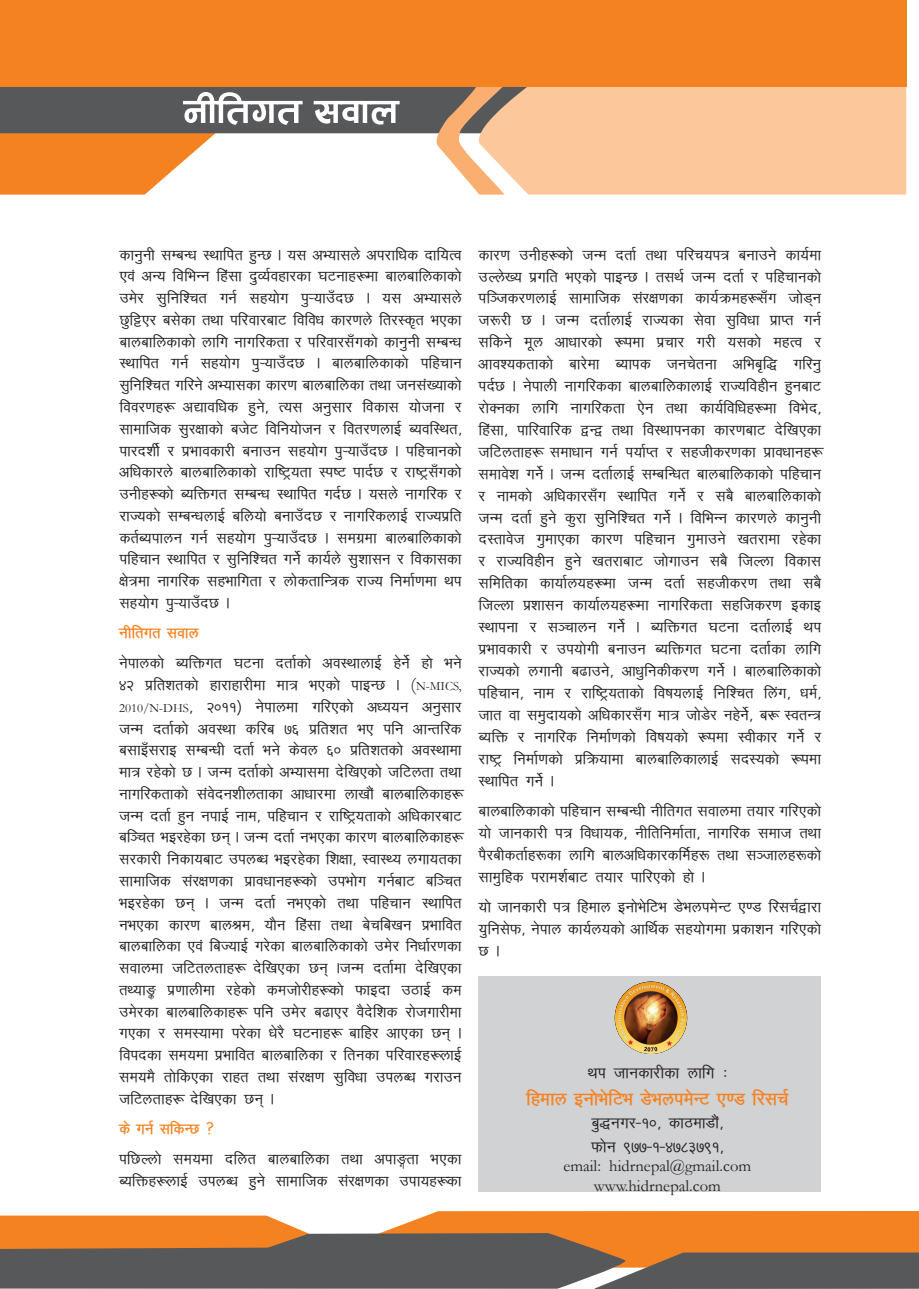
<style>
.page{position:relative;width:919px;height:1289px;background:#fff}
.page>*{position:absolute;margin:0;border:0;box-sizing:border-box;transform-origin:0 0}
.t1{font:800 22.5px "Shreenath";color:#f58220}
.t2{font:700 19.5px/23.4px "Shreenath";color:#231f20}
.t3{font:700 18.75px/21.8px "Shreenath";color:#231f20}
.t4{font:800 18.75px "Shreenath";color:#f58220}
.t5{font:16.5px/19.8px "Garamond";color:#231f20;text-align:center}
.s1{font-family:"Garamond";font-weight:400}
.s2{font-family:"Garamond";font-weight:400;font-size:12.75px}
</style>
<div class="page">
<svg style="left:0;top:133px;width:218px;height:62px"></svg>
<div style="left:0;top:86px;width:430px;height:47px;background:#57585a"></div>
<svg style="left:430px;top:86px;width:40px;height:98px"></svg>
<svg style="left:470px;top:86px;width:436px;height:109px;background:#f8c69a"></svg>
<div style="left:0;top:0;width:906px;height:86px;background:#f58220"></div>
<svg style="left:0;top:1211px;width:918px;height:77px;background:#a0734e"></svg>
<svg style="left:183px;top:92px;width:216px;height:33px"></svg>
<div style="left:478px;top:975px;width:343px;height:216px;background:#d1d2d4"></div>
<img style="left:614px;top:981px;width:73px;height:72px;border-radius:50%">
<p class="t3" style="left:119px;top:246px;width:350px">sfg'gL ;DaGw :yflkt x'G5 . o; cEof;n]ck/flws bfloTj Pj+ cGo ljleGg lx+;f b'Jo{jxf/sf 36gfx¿df afnaflnsfsf] pd]/ ;'lglZrt ug{ ;xof]u k'¥ofpFb5 . o; cEof;n] 5'l§P/ a;]sf tyf kl/jf/af6 ljljw sf/0fn]lt/:s[t ePsf afnaflnsfsf]nflu gful/stf / kl/jf/;Fusf]sfg'gL ;DaGw :yflkt ug{ ;xof]u k'¥ofpFb5 . afnaflnsfsf] klxrfg ;'lglZrt ul/g]cEof;sf sf/0f afnaflnsf tyf hg;+Vofsf] ljj/0fx¿ cBfjlws x'g], To; cg';f/ ljsf; of]hgf / ;fdflhs ;'/Iffsf] ah]6 ljlgof]hg / ljt/0fnfO{ Aojl:yt, kf/bzL{ / k|efjsf/L agfpg ;xof]u k'¥ofpFb5 . klxrfgsf] clwsf/n] afnaflnsfsf] /fli6«otf :ki6 kfb{5 / /fi6«;Fusf] pgLx¿sf] AolQmut ;DaGw :yflkt ub{5 . o;n] gful/s / /fHosf] ;DaGwnfO{ alnof] agfpFb5 / gful/snfO{ /fHok|lt st{Aokfng ug{ ;xof]u k'¥ofpFb5 . ;du|df afnaflnsfsf] klxrfg :yflkt / ;'lglZrt ug]{ sfo{n];'zf;g / ljsf;sf If]qdf gful/s ;xeflutf / nf]stflGqs /fHo lgdf{0fdf yk ;xof]u k'¥ofpFb5 .</p>
<p class="t4" style="left:119px;top:625px;width:81px">gLltut ;jfn</p>
<p class="t3" style="left:119px;top:654px;width:350px">g]kfnsf] AolQmut 36gf btf{sf] cj:yfnfO{ x]g]{ xf] eg] $@ k|ltztsf] xf/fxf/Ldf dfq ePsf] kfOG5 . <span class="s1">(</span><span class="s2">N-MICS, 2010/N-DHS</span>, @)!!_ g]kfndf ul/Psf] cWoog cg';f/ hGd btf{sf] cj:yf sl/a &amp;^ k|ltzt eP klg cfGtl/s a;fOF;/fO ;DaGwL btf{ eg] s]jn ^) k|ltztsf] cj:yfdf dfq /x]sf]5 . hGd btf{sf]cEof;df b]lvPsf]hl6ntf tyf gful/stfsf] ;+j]bgzLntfsf cfwf/df nfvf}+ afnaflnsfx¿ hGd btf{ x'g gkfO{ gfd, klxrfg / /fli6«otfsf]clwsf/af6 al~rt eO/x]sf 5g\ . hGd btf{ gePsf sf/0f afnaflnsfx¿ ;/sf/L lgsfoaf6 pknAw eO/x]sf lzIff, :jf:Yo nufotsf ;fdflhs ;+/If0fsf k|fjwfgx¿sf] pkef]u ug{af6 al~rt eO/x]sf 5g\ . hGd btf{ gePsf] tyf klxrfg :yflkt gePsf sf/0f afn&gt;d, of}g lx+;f tyf a]rlavg k|efljt afnaflnsf Pj+ laHofO{ u/]sf afnaflnsfsf]pd]/ lgwf{/0fsf ;jfndf hl6tntfx¿ b]lvPsf 5g\ .hGd btf{df b]lvPsf tYofÍ k|0ffnLdf /x]sf] sdhf]/Lx¿sf] kmfObf p7fO{ sd pd]/sf afnaflnsfx¿ klg pd]/ a9fP/ j}b]lzs /f]huf/Ldf uPsf / ;d:ofdf k/]sf w]/} 36gfx¿ aflx/ cfPsf 5g\ . ljkbsf ;dodf k|efljt afnaflnsf / ltgsf kl/jf/x¿nfO{ ;dod} tf]lsPsf /fxt tyf ;+/If0f ;'ljwf pknAw u/fpg hl6ntfx¿ b]lvPsf 5g\ .</p>
<p class="t4" style="left:119px;top:1120px;width:96px">s]ug{ ;lsG5 &lt;</p>
<p class="t3" style="left:119px;top:1150px;width:344px">kl5Nnf] ;dodf blnt afnaflnsf tyf ckfËtf ePsf<br>AolQmx¿nfO{ pknAw x'g] ;fdflhs ;+/If0fsf pkfox¿sf</p>
<p class="t3" style="left:478px;top:246px;width:351px">sf/0f pgLx¿sf] hGd btf{ tyf kl/rokq agfpg] sfo{df pNn]Vo k|ult ePsf] kfOG5 . t;y{ hGd btf{ / klxrfgsf] kl~hs/0fnfO{ ;fdflhs ;+/If0fsf sfo{qmdx¿;Fu hf]8\g h?/L 5 . hGd btf{nfO{ /fHosf ;]jf ;'ljwf k|fKt ug{ ;lsg] d"n cfwf/sf] ¿kdf k|rf/ u/L o;sf] dxTj / cfjZostfsf] af/]df Aofks hgr]tgf clea[l4 ul/g' kb{5 . g]kfnL gful/ssf afnaflnsfnfO{ /fHoljxLg x'gaf6 /f]Sgsf nflu gful/stf P]g tyf sfo{ljlwx¿df lje]b, lx+;f, kfl/jfl/s åGå tyf lj:yfkgsf sf/0faf6 b]lvPsf hl6ntfx¿ ;dfwfg ug{ kof{Kt / ;xhLs/0fsf k|fjwfgx¿ ;dfj]z ug]{ . hGd btf{nfO{ ;DalGwt afnaflnsfsf] klxrfg / gfdsf] clwsf/;Fu :yflkt ug]{ / ;a} afnaflnsfsf] hGd btf{ x'g] s'/f ;'lglZrt ug]{ . ljleGg sf/0fn] sfg'gL b:tfj]h u'dfPsf sf/0f klxrfg u'dfpg] vt/fdf /x]sf / /fHoljxLg x'g] vt/faf6 hf]ufpg ;a} lhNnf ljsf; ;ldltsf sfof{nox¿df hGd btf{ ;xhLs/0f tyf ;a} lhNnf k|zf;g sfof{nox¿df gful/stf ;xlhs/0f OsfO :yfkgf / ;~rfng ug]{ . AolQmut 36gf btf{nfO{ yk k|efjsf/L / pkof]uL agfpg AolQmut 36gf btf{sf nflu /fHosf] nufgL a9fpg], cfw'lgsLs/0f ug]{ . afnaflnsfsf] klxrfg, gfd / /fli6«otfsf] ljifonfO{ lglZrt ln+u, wd{, hft jf ;d'bfosf]clwsf/;Fu dfq hf]8]/ gx]g]{, a¿ :jtGq AolQm / gful/s lgdf{0fsf] ljifosf] ¿kdf :jLsf/ ug]{ / /fi6« lgdf{0fsf] k|lqmofdf afnaflnsfnfO{ ;b:osf] ¿kdf :yflkt ug]{ .</p>
<p class="t3" style="left:478px;top:802px;width:350px">afnaflnsfsf]klxrfg ;DaGwL gLltut ;jfndf tof/ ul/Psf] of] hfgsf/L kq ljwfos, gLltlgdf{tf, gful/s ;dfh tyf k}/aLstf{x?sf nflu afnclwsf/sld{x? tyf ;~hfnx?sf] ;fd'lxs k/fdz{af6 tof/ kfl/Psf] xf] .</p>
<p class="t3" style="left:478px;top:898px;width:350px">of]hfgsf/L kq lxdfn Ogf]e]l6e 8]enkd]G6 P08 l/;r{åf/f o'lg;]km, g]kfn sfo{nosf]cfly{s ;xof]udf k|sfzg ul/Psf]<br>5 .</p>
<p class="t2" style="left:588px;top:1062px;width:140px">yk hfgsf/Lsf nflu M</p>
<p class="t1" style="left:526px;top:1089px;width:268px">lxdfn Ogf]e]l6e 8]enkd]G6 P08 l/;r{</p>
<p class="t2" style="left:591px;top:1113px;width:137px">a'4gu/–!), sf7df8f+}, kmf]g (&amp;&amp;–!–$&amp;*#&amp;(!,</p>
<p class="t5" style="left:563px;top:1156px;width:189px">email: hidrnepal@gmail.com www.hidrnepal.com</p>
</div>
